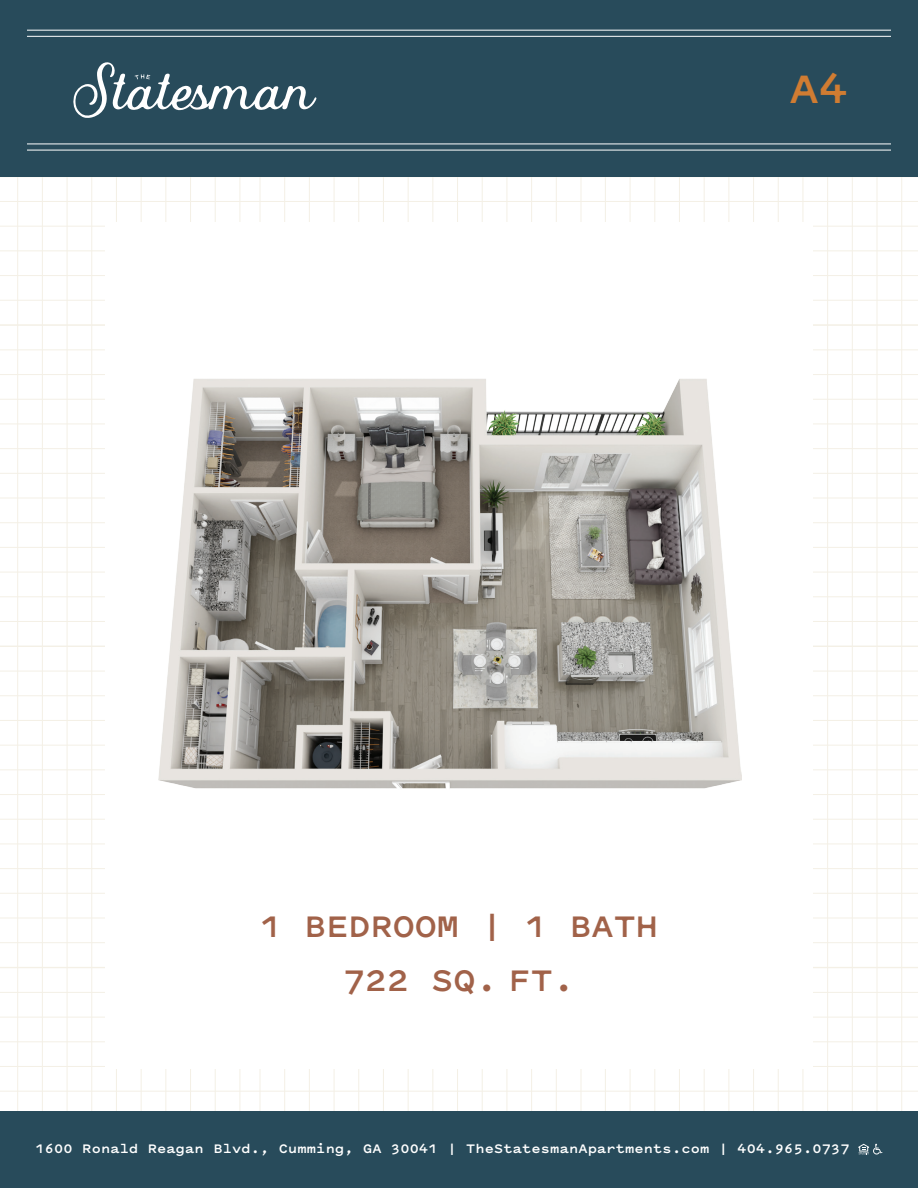
<style>
.page{position:relative;width:918px;height:1188px;background:#fff}
.page>*{position:absolute;margin:0;border:0;box-sizing:border-box;transform-origin:0 0}
.t1{font:700 48px "Pitch Sans";color:#d07c32}
.t2{font:700 36px/54px "Pitch Sans";color:#a16249;text-align:center}
.t3{font:700 15px "Pitch Sans";letter-spacing:.01em;color:#fff}
</style>
<div class="page">
<hr style="left:0;top:1091px;width:918px;height:1px;background:#f4f0e6">
<hr style="left:0;top:1066px;width:918px;height:1px;background:#f4f0e6">
<hr style="left:0;top:1041px;width:918px;height:1px;background:#f4f0e6">
<hr style="left:0;top:1017px;width:918px;height:1px;background:#f4f0e6">
<hr style="left:0;top:992px;width:918px;height:1px;background:#f4f0e6">
<hr style="left:0;top:967px;width:918px;height:1px;background:#f4f0e6">
<hr style="left:0;top:942px;width:918px;height:1px;background:#f4f0e6">
<hr style="left:0;top:918px;width:918px;height:1px;background:#f4f0e6">
<hr style="left:0;top:893px;width:918px;height:1px;background:#f4f0e6">
<hr style="left:0;top:868px;width:918px;height:1px;background:#f4f0e6">
<hr style="left:0;top:844px;width:918px;height:1px;background:#f4f0e6">
<hr style="left:0;top:819px;width:918px;height:1px;background:#f4f0e6">
<hr style="left:0;top:794px;width:918px;height:1px;background:#f4f0e6">
<hr style="left:0;top:769px;width:918px;height:1px;background:#f4f0e6">
<hr style="left:0;top:745px;width:918px;height:1px;background:#f4f0e6">
<hr style="left:0;top:720px;width:918px;height:1px;background:#f4f0e6">
<hr style="left:0;top:695px;width:918px;height:1px;background:#f4f0e6">
<hr style="left:0;top:671px;width:918px;height:1px;background:#f4f0e6">
<hr style="left:0;top:646px;width:918px;height:1px;background:#f4f0e6">
<hr style="left:0;top:621px;width:918px;height:1px;background:#f4f0e6">
<hr style="left:0;top:596px;width:918px;height:1px;background:#f4f0e6">
<hr style="left:0;top:572px;width:918px;height:1px;background:#f4f0e6">
<hr style="left:0;top:547px;width:918px;height:1px;background:#f4f0e6">
<hr style="left:0;top:522px;width:918px;height:1px;background:#f4f0e6">
<hr style="left:0;top:498px;width:918px;height:1px;background:#f4f0e6">
<hr style="left:0;top:473px;width:918px;height:1px;background:#f4f0e6">
<hr style="left:0;top:448px;width:918px;height:1px;background:#f4f0e6">
<hr style="left:0;top:424px;width:918px;height:1px;background:#f4f0e6">
<hr style="left:0;top:399px;width:918px;height:1px;background:#f4f0e6">
<hr style="left:0;top:374px;width:918px;height:1px;background:#f4f0e6">
<hr style="left:0;top:349px;width:918px;height:1px;background:#f4f0e6">
<hr style="left:0;top:325px;width:918px;height:1px;background:#f4f0e6">
<hr style="left:0;top:300px;width:918px;height:1px;background:#f4f0e6">
<hr style="left:0;top:275px;width:918px;height:1px;background:#f4f0e6">
<hr style="left:0;top:250px;width:918px;height:1px;background:#f4f0e6">
<hr style="left:0;top:226px;width:918px;height:1px;background:#f4f0e6">
<hr style="left:0;top:201px;width:918px;height:1px;background:#f4f0e6">
<hr style="left:17px;top:137px;width:1px;height:1051px;background:#f4f0e6">
<hr style="left:42px;top:137px;width:1px;height:1051px;background:#f4f0e6">
<hr style="left:67px;top:137px;width:1px;height:1051px;background:#f4f0e6">
<hr style="left:91px;top:137px;width:1px;height:1051px;background:#f4f0e6">
<hr style="left:116px;top:137px;width:1px;height:1051px;background:#f4f0e6">
<hr style="left:141px;top:137px;width:1px;height:1051px;background:#f4f0e6">
<hr style="left:165px;top:137px;width:1px;height:1051px;background:#f4f0e6">
<hr style="left:190px;top:137px;width:1px;height:1051px;background:#f4f0e6">
<hr style="left:215px;top:137px;width:1px;height:1051px;background:#f4f0e6">
<hr style="left:240px;top:137px;width:1px;height:1051px;background:#f4f0e6">
<hr style="left:260px;top:137px;width:1px;height:1051px;background:#f4f0e6">
<hr style="left:284px;top:137px;width:1px;height:1051px;background:#f4f0e6">
<hr style="left:309px;top:137px;width:1px;height:1051px;background:#f4f0e6">
<hr style="left:334px;top:137px;width:1px;height:1051px;background:#f4f0e6">
<hr style="left:358px;top:137px;width:1px;height:1051px;background:#f4f0e6">
<hr style="left:383px;top:137px;width:1px;height:1051px;background:#f4f0e6">
<hr style="left:408px;top:137px;width:1px;height:1051px;background:#f4f0e6">
<hr style="left:432px;top:137px;width:1px;height:1051px;background:#f4f0e6">
<hr style="left:457px;top:137px;width:1px;height:1051px;background:#f4f0e6">
<hr style="left:482px;top:137px;width:1px;height:1051px;background:#f4f0e6">
<hr style="left:507px;top:137px;width:1px;height:1051px;background:#f4f0e6">
<hr style="left:531px;top:137px;width:1px;height:1051px;background:#f4f0e6">
<hr style="left:556px;top:137px;width:1px;height:1051px;background:#f4f0e6">
<hr style="left:581px;top:137px;width:1px;height:1051px;background:#f4f0e6">
<hr style="left:605px;top:137px;width:1px;height:1051px;background:#f4f0e6">
<hr style="left:630px;top:137px;width:1px;height:1051px;background:#f4f0e6">
<hr style="left:654px;top:137px;width:1px;height:1051px;background:#f4f0e6">
<hr style="left:679px;top:137px;width:1px;height:1051px;background:#f4f0e6">
<hr style="left:704px;top:137px;width:1px;height:1051px;background:#f4f0e6">
<hr style="left:728px;top:137px;width:1px;height:1051px;background:#f4f0e6">
<hr style="left:753px;top:137px;width:1px;height:1051px;background:#f4f0e6">
<hr style="left:778px;top:137px;width:1px;height:1051px;background:#f4f0e6">
<hr style="left:803px;top:137px;width:1px;height:1051px;background:#f4f0e6">
<hr style="left:827px;top:137px;width:1px;height:1051px;background:#f4f0e6">
<hr style="left:852px;top:137px;width:1px;height:1051px;background:#f4f0e6">
<hr style="left:877px;top:137px;width:1px;height:1051px;background:#f4f0e6">
<hr style="left:901px;top:137px;width:1px;height:1051px;background:#f4f0e6">
<div style="left:0;top:1111px;width:918px;height:77px;background:#284b5b"></div>
<div style="left:0;top:0;width:918px;height:177px;background:#284b5b"></div>
<div style="left:105px;top:222px;width:708px;height:847px;background:#fff"></div>
<hr style="left:27px;top:30px;width:864px;height:1px;background:#fff">
<hr style="left:27px;top:36px;width:864px;height:1px;background:#fff">
<hr style="left:27px;top:144px;width:864px;height:1px;background:#fff">
<hr style="left:27px;top:150px;width:864px;height:1px;background:#fff">
<svg style="left:858px;top:1144px;width:24px;height:11px"></svg>
<svg style="left:73px;top:62px;width:243px;height:56px"></svg>
<img style="left:159px;top:379px;width:582px;height:410px">
<h1 class="t1" style="left:790px;top:56px;width:60px">A4</h1>
<h2 class="t2" style="left:260px;top:899px;width:399px">1 BEDROOM | 1 BATH<br>722 SQ. FT.</h2>
<p class="t3" style="left:36px;top:1138px;width:816px">1600 Ronald Reagan Blvd., Cumming, GA 30041 | TheStatesmanApartments.com | 404.965.0737</p>
</div>
